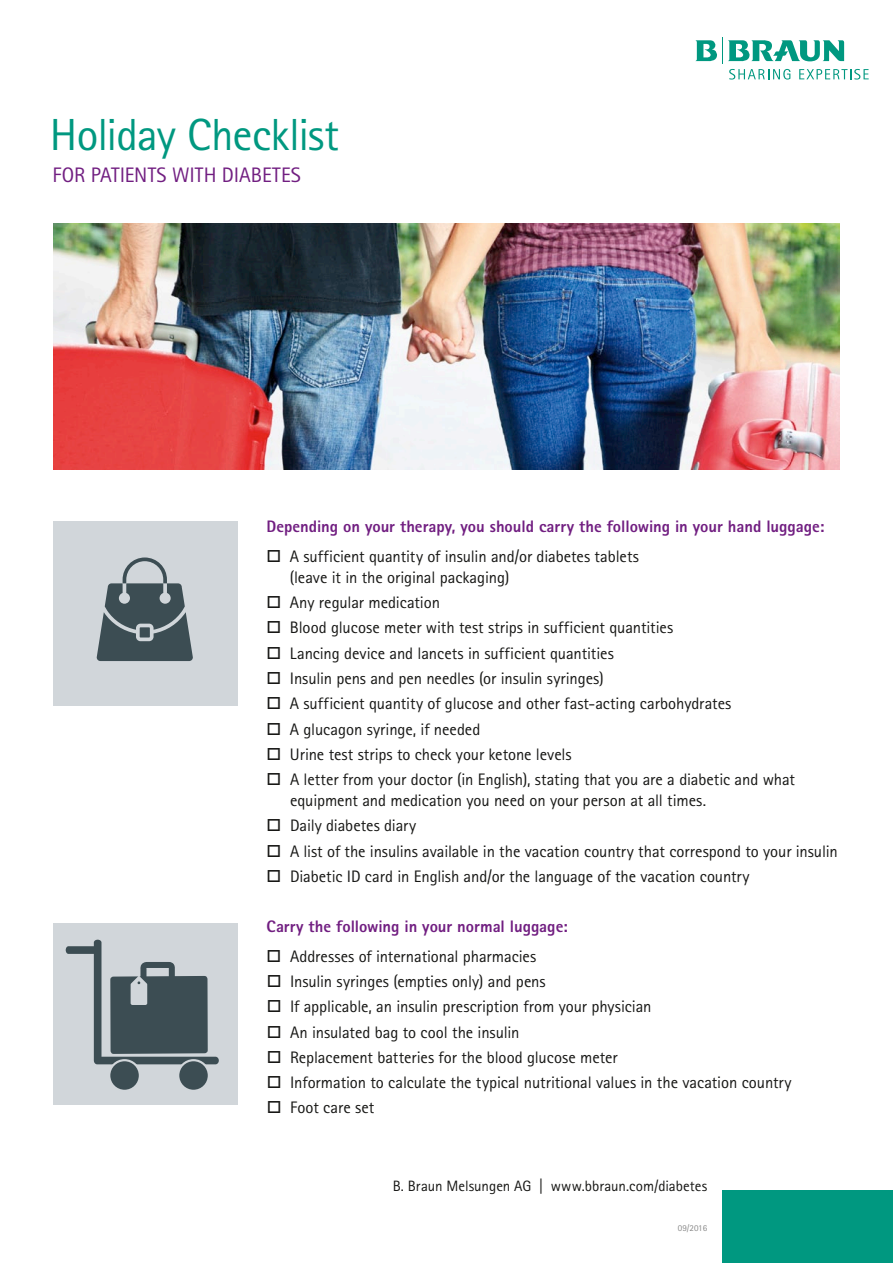
<style>
.page{position:relative;width:893px;height:1263px;background:#fff}
.page>*{position:absolute;margin:0;border:0;box-sizing:border-box;transform-origin:0 0}
.t1{font:45px "Rotis Sans Serif W1 G";letter-spacing:-.02em;color:#009880}
.t2{font:21px "Rotis Sans Serif W1 G";letter-spacing:.01em;color:#711e81}
.t3{font:16.65px/25.2px "Rotis Sans Serif W1 G";letter-spacing:-.01em;color:#171715}
.t4{font:800 16.65px "Rotis Sans Serif W1 G";color:#711e81}
.t5{font:15px "Rotis Sans Serif W1 G";letter-spacing:-.005em;color:#171715}
.t6{font:9px "Rotis Sans Serif W1 G";color:#868686}
</style>
<div class="page">
<div style="left:722px;top:1191px;width:171px;height:72px;background:#009880"></div>
<svg style="left:695px;top:37px;width:174px;height:43px"></svg>
<img style="left:54px;top:223px;width:786px;height:247px">
<div style="left:53px;top:923px;width:185px;height:181px;background:#d1d6da"></div>
<svg style="left:66px;top:940px;width:153px;height:124px"></svg>
<div style="left:109px;top:1060px;width:31px;height:31px;background:#3c4d53;border-radius:50%"></div>
<div style="left:108px;top:1059px;width:33px;height:33px;border:2px solid #d1d6da;border-radius:50%"></div>
<div style="left:178px;top:1060px;width:31px;height:31px;background:#3c4d53;border-radius:50%"></div>
<div style="left:177px;top:1059px;width:33px;height:33px;border:2px solid #d1d6da;border-radius:50%"></div>
<div style="left:53px;top:521px;width:185px;height:185px;background:#d1d6da"></div>
<svg style="left:97px;top:557px;width:96px;height:104px"></svg>
<h1 class="t1" style="left:50px;top:108px;width:291px">Holiday Checklist</h1>
<p class="t2" style="left:52px;top:162px;width:192px">For Patients with Diabe</p>
<p class="t2" style="left:272px;top:162px;width:30px">tes</p>
<p class="t4" style="left:266px;top:516px;width:559px">Depending on your therapy, you should carry the following in your hand luggage:</p>
<p class="t3" style="left:290px;top:546px;width:351px;line-height:21px">A sufficient quantity of insulin and/or diabetes tablets (leave it in the original packaging)</p>
<p class="t3" style="left:290px;top:590px;width:507px">Any regular medication<br>Blood glucose meter with test strips in sufficient quantities<br>Lancing device and lancets in sufficient quantities<br>Insulin pens and pen needles (or insulin syringes)<br>A sufficient quantity of glucose and other fast-acting carbohydrates<br>A glucagon syringe, if needed<br>Urine test strips to check your ketone levels<br>A letter from your doctor (in English), stating that you are a diabetic and what</p>
<p class="t3" style="left:290px;top:788px;width:549px">equipment and medication you need on your person at all times.<br>Daily diabetes diary<br>A list of the insulins available in the vacation country that correspond to your insulin Diabetic ID card in English and/or the language of the vacation country</p>
<p class="t4" style="left:267px;top:916px;width:303px">Carry the following in your normal luggage:</p>
<p class="t3" style="left:290px;top:944px;width:503px">Addresses of international pharmacies<br>Insulin syringes (empties only) and pens<br>If applicable, an insulin prescription from your physician<br>An insulated bag to cool the insulin<br>Replacement batteries for the blood glucose meter<br>Information to calculate the typical nutritional values in the vacation country Foot care set</p>
<p class="t5" style="left:393px;top:1177px;width:316px">B. Braun Melsungen AG | www.bbraun.com/diabetes</p>
<p class="t6" style="left:678px;top:1223px;width:31px">09/2016</p>
</div>
